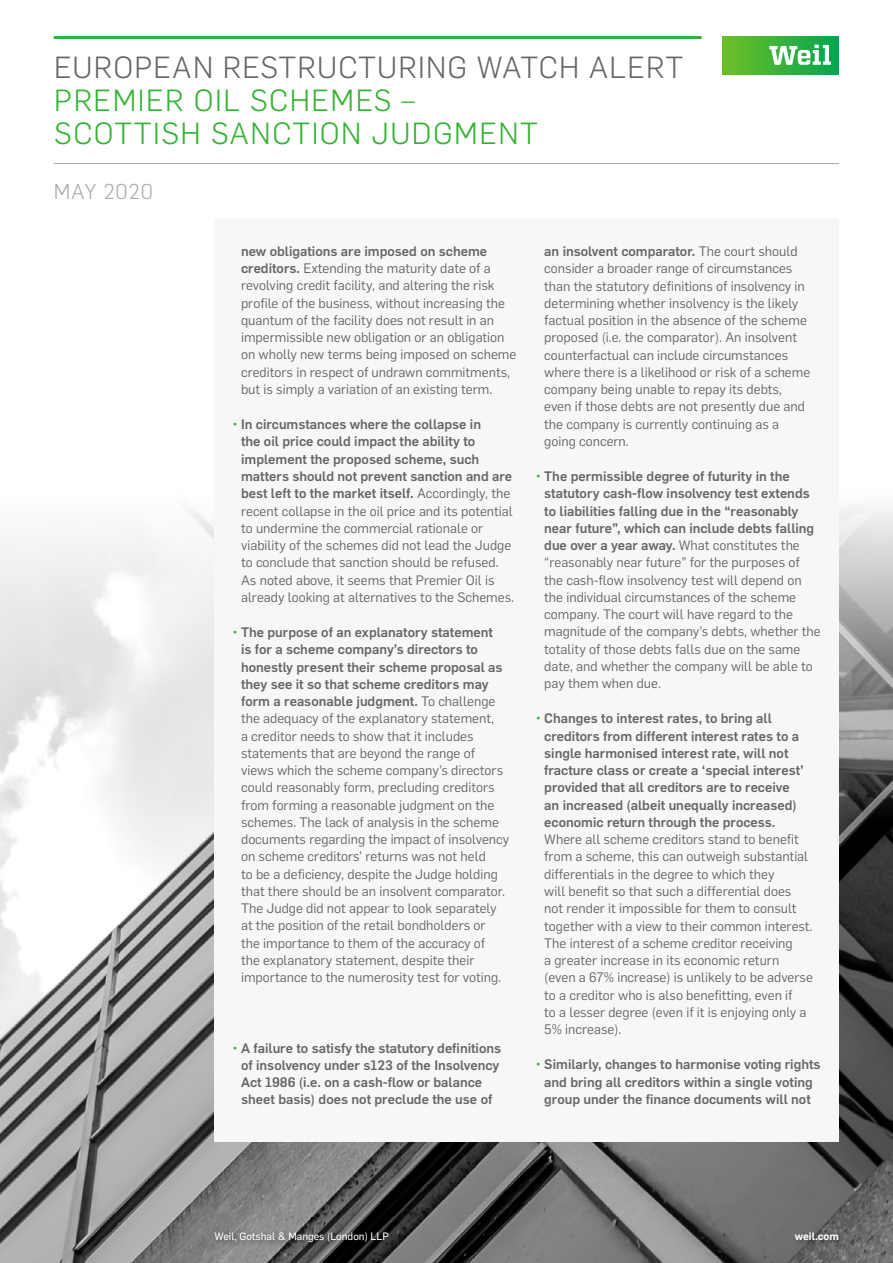
<style>
.page{position:relative;width:893px;height:1263px;background:#fff}
.page>*{position:absolute;margin:0;border:0;box-sizing:border-box;transform-origin:0 0}
.t1{font:300 30px/33px "Flama";letter-spacing:.05em;color:#34b233}
.t2{font:300 30px "Flama";letter-spacing:.04em;color:#666}
.t3{font:300 21px "Flama";letter-spacing:.05em;color:#aaa}
.t4{font:13.5px/17.2px "Flama";color:#666}
.t5{font:500 13.5px/17.2px "Flama";color:#666}
.t6{font:10.5px "Flama Basic";color:#fff}
.t7{font:600 10.5px "Flama";color:#fff}
.s1{font-weight:500}
.s2{color:#34b233}
.s3{font-weight:400;color:#34b233}
</style>
<div class="page">
<img style="left:0;top:507px;width:893px;height:756px">
<div style="left:215px;top:218px;width:624px;height:924px;background:#f7f7f7"></div>
<div style="left:791px;top:1228px;width:55px;height:20px;background:#000;opacity:.2"></div>
<div style="left:722px;top:36px;width:117px;height:39px;background:linear-gradient(to right,#6ebf25,#03a652)"></div>
<svg style="left:769px;top:45px;width:62px;height:20px"></svg>
<hr style="left:54px;top:36px;width:647px;height:3px;background:#34b233">
<hr style="left:54px;top:163px;width:785px;height:1px;background:#aaa">
<div style="left:211px;top:1228px;width:186px;height:22px;background:#000;opacity:.2"></div>
<h1 class="t2" style="left:54px;top:47px;width:630px">EUROPEAN RESTRUCTURING WATCH ALERT</h1>
<h1 class="t1" style="left:54px;top:82px;width:485px">PREMIER OIL SCHEMES –<br>SCOTTISH SANCTION JUDGMENT</h1>
<h2 class="t3" style="left:54px;top:177px;width:101px">MAY 2020</h2>
<p class="t4" style="left:241px;top:242px;width:277px"><span class="s1">new obligations are imposed on scheme creditors.</span> Extending the maturity date of a revolving credit facility, and altering the risk profile of the business, without increasing the quantum of the facility does not result in an impermissible new obligation or an obligation on wholly new terms being imposed on scheme creditors in respect of undrawn commitments, but is simply a variation of an existing term.</p>
<p class="t4" style="left:241px;top:415px;width:275px;text-indent:-8px"><span class="s2">•</span> <span class="s1">In circumstances where the collapse in<br>the oil price could impact the ability to implement the proposed scheme, such matters should not prevent sanction and are best left to the market itself.</span> Accordingly, the recent collapse in the oil price and its potential to undermine the commercial rationale or viability of the schemes did not lead the Judge to conclude that sanction should be refused.<br>As noted above, it seems that Premier Oil is already looking at alternatives to the Schemes.</p>
<p class="t4" style="left:241px;top:623px;width:270px;text-indent:-8px"><span class="s2">•</span> <span class="s1">The purpose of an explanatory statement<br>is for a scheme company’s directors to honestly present their scheme proposal as they see it so that scheme creditors may form a reasonable judgment.</span> To challenge the adequacy of the explanatory statement,<br>a creditor needs to show that it includes statements that are beyond the range of views which the scheme company’s directors could reasonably form, precluding creditors from forming a reasonable judgment on the schemes. The lack of analysis in the scheme documents regarding the impact of insolvency on scheme creditors’ returns was not held<br>to be a deficiency, despite the Judge holding that there should be an insolvent comparator.<br>The Judge did not appear to look separately at the position of the retail bondholders or<br>the importance to them of the accuracy of<br>the explanatory statement, despite their importance to the numerosity test for voting.</p>
<p class="t5" style="left:241px;top:1038px;width:262px;text-indent:-8px"><span class="s3">•</span> A failure to satisfy the statutory definitions of insolvency under s123 of the Insolvency Act 1986 (i.e. on a cash-flow or balance sheet basis) does not preclude the use of</p>
<p class="t4" style="left:544px;top:242px;width:268px"><span class="s1">an insolvent comparator.</span> The court should consider a broader range of circumstances than the statutory definitions of insolvency in determining whether insolvency is the likely factual position in the absence of the scheme proposed (i.e. the comparator). An insolvent counterfactual can include circumstances where there is a likelihood or risk of a scheme company being unable to repay its debts, even if those debts are not presently due and the company is currently continuing as a going concern.</p>
<p class="t4" style="left:544px;top:467px;width:278px;text-indent:-8px"><span class="s2">•</span> <span class="s1">The permissible degree of futurity in the statutory cash-flow insolvency test extends to liabilities falling due in the “reasonably near future”, which can include debts falling due over a year away.</span> What constitutes the “reasonably near future” for the purposes of the cash-flow insolvency test will depend on the individual circumstances of the scheme company. The court will have regard to the magnitude of the company’s debts, whether the totality of those debts falls due on the same date, and whether the company will be able to pay them when due.</p>
<p class="t5" style="left:544px;top:709px;width:261px;text-indent:-8px"><span class="s3">•</span> Changes to interest rates, to bring all creditors from different interest rates to a single harmonised interest rate, will not fracture class or create a ‘special interest’ provided that all creditors are to receive an increased (albeit unequally increased) economic return through the process.</p>
<p class="t4" style="left:544px;top:830px;width:270px">Where all scheme creditors stand to benefit from a scheme, this can outweigh substantial differentials in the degree to which they<br>will benefit so that such a differential does not render it impossible for them to consult together with a view to their common interest.<br>The interest of a scheme creditor receiving<br>a greater increase in its economic return (even a 67% increase) is unlikely to be adverse to a creditor who is also benefitting, even if<br>to a lesser degree (even if it is enjoying only a 5% increase).</p>
<p class="t5" style="left:536px;top:1055px;width:286px;text-align:center"><span class="s3">•</span> Similarly, changes to harmonise voting rights and bring all creditors within a single voting group under the finance documents will not</p>
<p class="t6" style="left:215px;top:1229px;width:176px">Weil, Gotshal &amp; Manges (London) LLP</p>
<p class="t7" style="left:795px;top:1228px;width:46px">weil.com</p>
</div>
